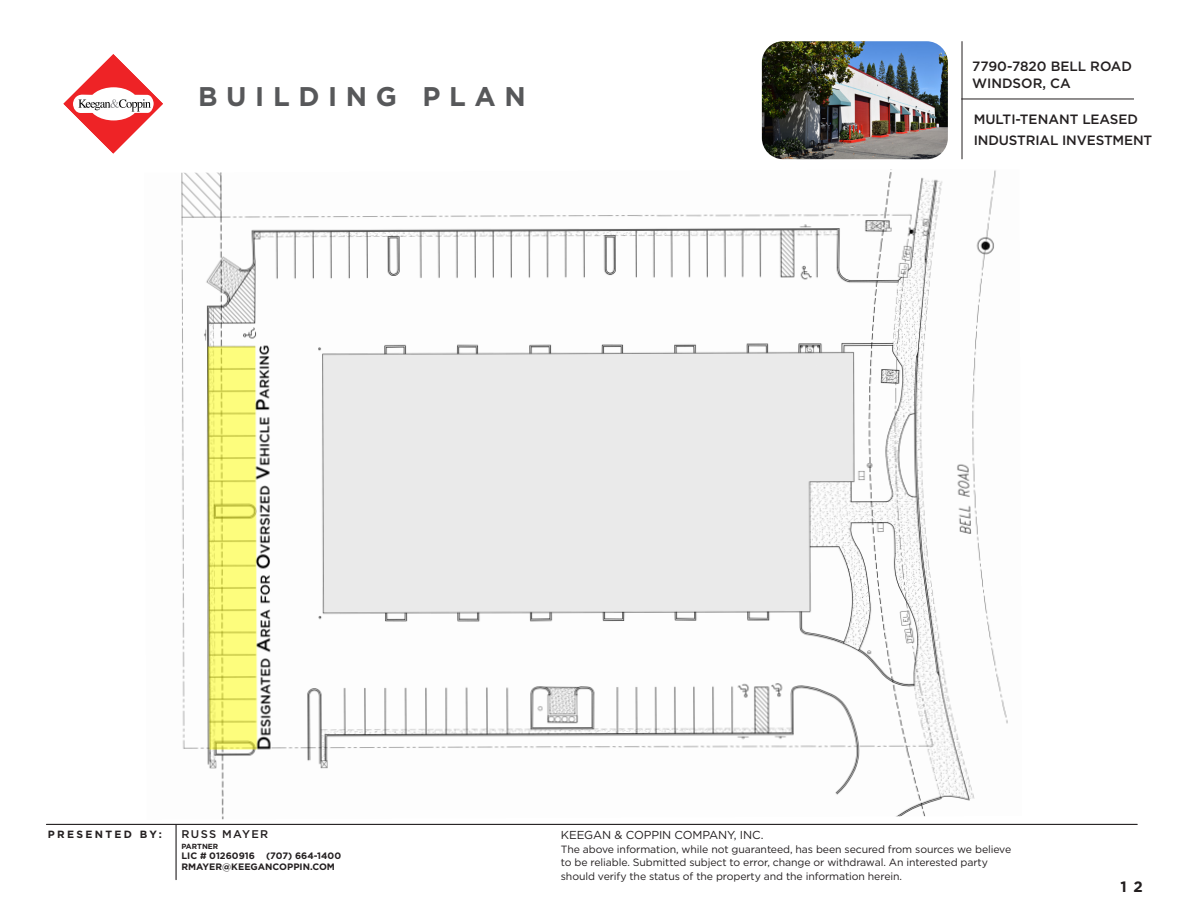
<style>
.page{position:relative;width:1188px;height:918px;background:#fff}
.page>*{position:absolute;margin:0;border:0;box-sizing:border-box;transform-origin:0 0}
.t1{font:700 27px "Gotham";letter-spacing:.32em;color:#57585a}
.t2{font:700 15px "Gotham";color:#231f20}
.t3{font:500 13.5px/16.2px "Gotham";letter-spacing:-.01em;color:#231f20}
.t4{font:11.55px "Gotham";letter-spacing:-.01em;color:#231f20}
.t5{font:500 11.1px "Gotham";letter-spacing:.12em;color:#231f20}
.t6{font:10.5px/13.5px "Gotham";letter-spacing:-.01em;color:#231f20}
.t7{font:700 10.5px "Gotham";letter-spacing:.22em;color:#231f20}
.t8{font:700 9.3px/10.5px "Gotham";color:#231f20}
.t9{font:700 7.5px "Gotham";color:#231f20}
</style>
<div class="page">
<svg style="left:63px;top:54px;width:100px;height:100px"></svg>
<hr style="left:176px;top:825px;width:1px;height:55px;background:#231f20">
<hr style="left:46px;top:824px;width:1091px;height:1px;background:#231f20">
<hr style="left:962px;top:41px;width:1px;height:118px;background:#231f20">
<hr style="left:961px;top:99px;width:173px;height:1px;background:#231f20">
<img style="left:762px;top:41px;width:186px;height:118px">
<img style="left:181px;top:169px;width:827px;height:651px">
<h1 class="t1" style="left:198px;top:79px;width:329px">BUILDING PLAN</h1>
<p class="t3" style="left:972px;top:58px;width:161px">7790-7820 BELL ROAD<br>WINDSOR, CA</p>
<p class="t3" style="left:974px;top:108px;width:180px;line-height:21px">MULTI-TENANT LEASED<br>INDUSTRIAL INVESTMENT</p>
<p class="t5" style="left:181px;top:827px;width:88px">RUSS MAYER</p>
<p class="t9" style="left:181px;top:841px;width:38px">PARTNER</p>
<p class="t8" style="left:181px;top:851px;width:161px">LIC # 01260916 (707) 664-1400<br>RMAYER@KEEGANCOPPIN.COM</p>
<p class="t7" style="left:48px;top:828px;width:116px">PRESENTED BY:</p>
<p class="t4" style="left:561px;top:828px;width:204px">KEEGAN &amp; COPPIN COMPANY, INC.</p>
<p class="t6" style="left:561px;top:842px;width:452px">The above information, while not guaranteed, has been secured from sources we believe to be reliable. Submitted subject to error, change or withdrawal. An interested party should verify the status of the property and the information herein.</p>
<h2 class="t2" style="left:1120px;top:876px;width:24px">1 2</h2>
</div>
